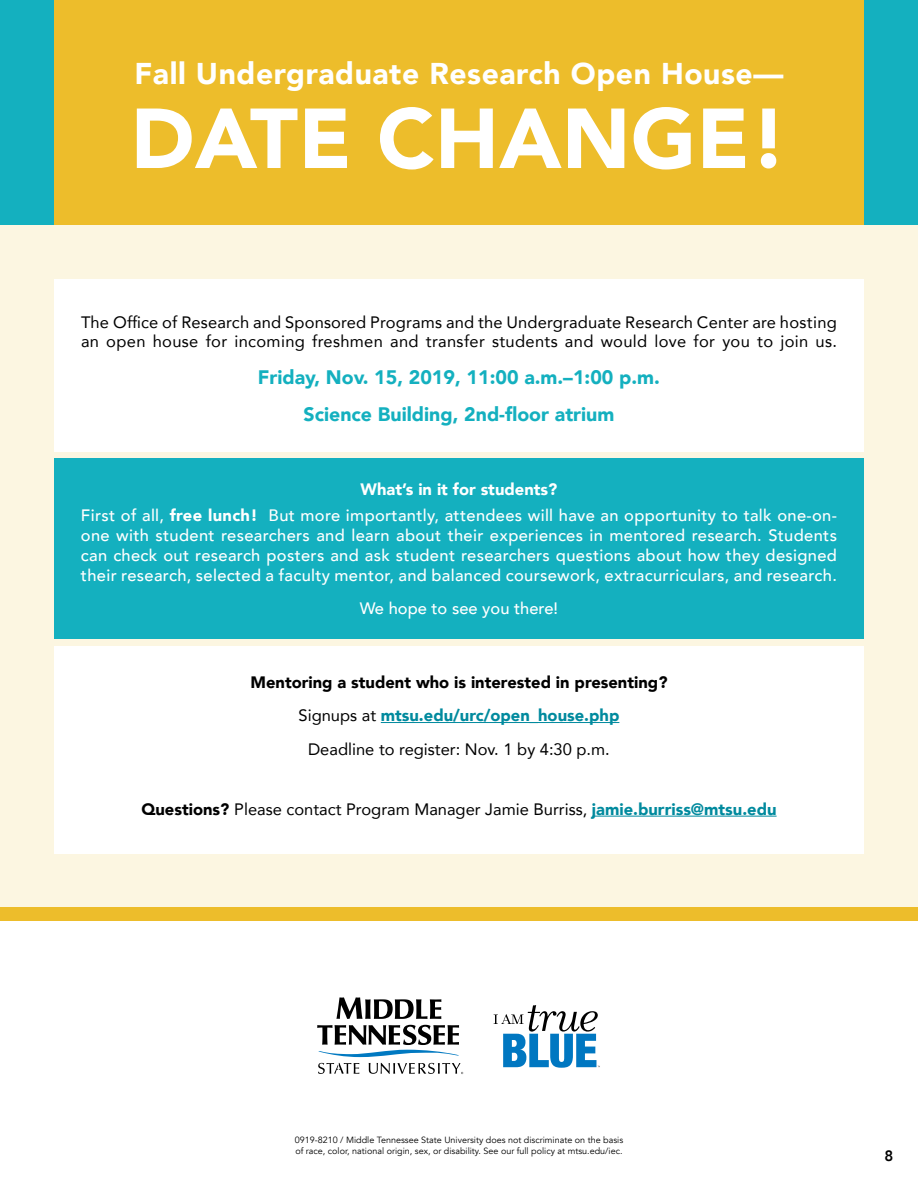
<style>
.page{position:relative;width:918px;height:1188px;background:#fff}
.page>*{position:absolute;margin:0;border:0;box-sizing:border-box;transform-origin:0 0}
.t1{font:900 84px "Avenir";letter-spacing:.005em;color:#fff}
.t2{font:900 30px "Avenir";letter-spacing:.02em;color:#fff}
.t3{font:900 19.5px/36.9px "Avenir";color:#14b0bf;text-align:center}
.t4{font:500 16.5px/19.8px "Avenir";letter-spacing:.02em;color:#fff;text-align:center}
.t5{font:16.5px/19.8px "Avenir";letter-spacing:.01em;color:#000}
.t6{font:900 16.5px/33.3px "Avenir";color:#000;text-align:center}
.t7{font:500 16.5px "Avenir";color:#fff}
.t8{font:800 15px "Avenir";color:#000}
.t9{font:9px/10.5px "Avenir";color:#000}
.s1{font-weight:900}
.s2{font-weight:400}
.s3{color:#008a9e}
.s4{font-weight:900;color:#008a9e}
</style>
<div class="page">
<div style="left:0;top:225px;width:918px;height:682px;background:#fcf6e1"></div>
<svg style="left:336px;top:997px;width:105px;height:22px"></svg>
<svg style="left:317px;top:1025px;width:142px;height:32px"></svg>
<svg style="left:318px;top:1063px;width:145px;height:11px"></svg>
<svg style="left:494px;top:1005px;width:106px;height:63px"></svg>
<div style="left:54px;top:646px;width:810px;height:207px;background:#fff"></div>
<div style="left:54px;top:458px;width:810px;height:181px;background:#14b0bf"></div>
<div style="left:54px;top:279px;width:810px;height:172px;background:#fff"></div>
<hr style="left:381px;top:722px;width:238px;height:1px;background:#008a9e">
<hr style="left:592px;top:816px;width:185px;height:1px;background:#008a9e">
<div style="left:0;top:0;width:918px;height:225px;background:#edbd2b"></div>
<div style="left:0;top:907px;width:918px;height:14px;background:#edbd2b"></div>
<div style="left:0;top:0;width:54px;height:225px;background:#14b0bf"></div>
<div style="left:864px;top:0;width:54px;height:225px;background:#14b0bf"></div>
<h2 class="t2" style="left:135px;top:48px;width:650px">Fall Undergraduate Research Open House—</h2>
<h1 class="t1" style="left:131px;top:67px;width:658px">DATE CHANGE!</h1>
<p class="t5" style="left:81px;top:311px;width:758px">The Office of Research and Sponsored Programs and the Undergraduate Research Center are hosting an open house for incoming freshmen and transfer students and would love for you to join us.</p>
<p class="t3" style="left:258px;top:358px;width:404px">Friday, Nov. 15, 2019, 11:00 a.m.–1:00 p.m.<br>Science Building, 2nd-floor atrium</p>
<p class="t4" style="left:81px;top:475px;width:757px;line-height:26.5px"><span class="s1">What’s in it for students?<br></span>First of all, <span class="s1">free lunch!</span> But more importantly, attendees will have an opportunity to talk one-on-</p>
<p class="t4" style="left:81px;top:525px;width:758px;text-align:justify">one with student researchers and learn about their experiences in mentored research. Students can check out research posters and ask student researchers questions about how they designed their research, selected a faculty mentor, and balanced coursework, extracurriculars, and research.</p>
<p class="t7" style="left:360px;top:594px;width:200px">We hope to see you there!</p>
<p class="t6" style="left:250px;top:665px;width:419px">Mentoring a student who is interested in presenting?<br><span class="s2">Signups at</span> <span class="s3">mtsu.edu/urc/open_house.php<br></span><span class="s2">Deadline to register: Nov. 1 by 4:30 p.m.</span></p>
<p class="t5" style="left:141px;top:799px;width:637px"><span class="s1">Questions?</span> Please contact Program Manager Jamie Burriss, <span class="s4">jamie.burriss@mtsu.edu</span></p>
<p class="t9" style="left:295px;top:1135px;width:330px">0919-8210 / Middle Tennessee State University does not discriminate on the basis of race, color, national origin, sex, or disability. See our full policy at mtsu.edu/iec.</p>
<p class="t8" style="left:884px;top:1144px;width:10px">8</p>
</div>
